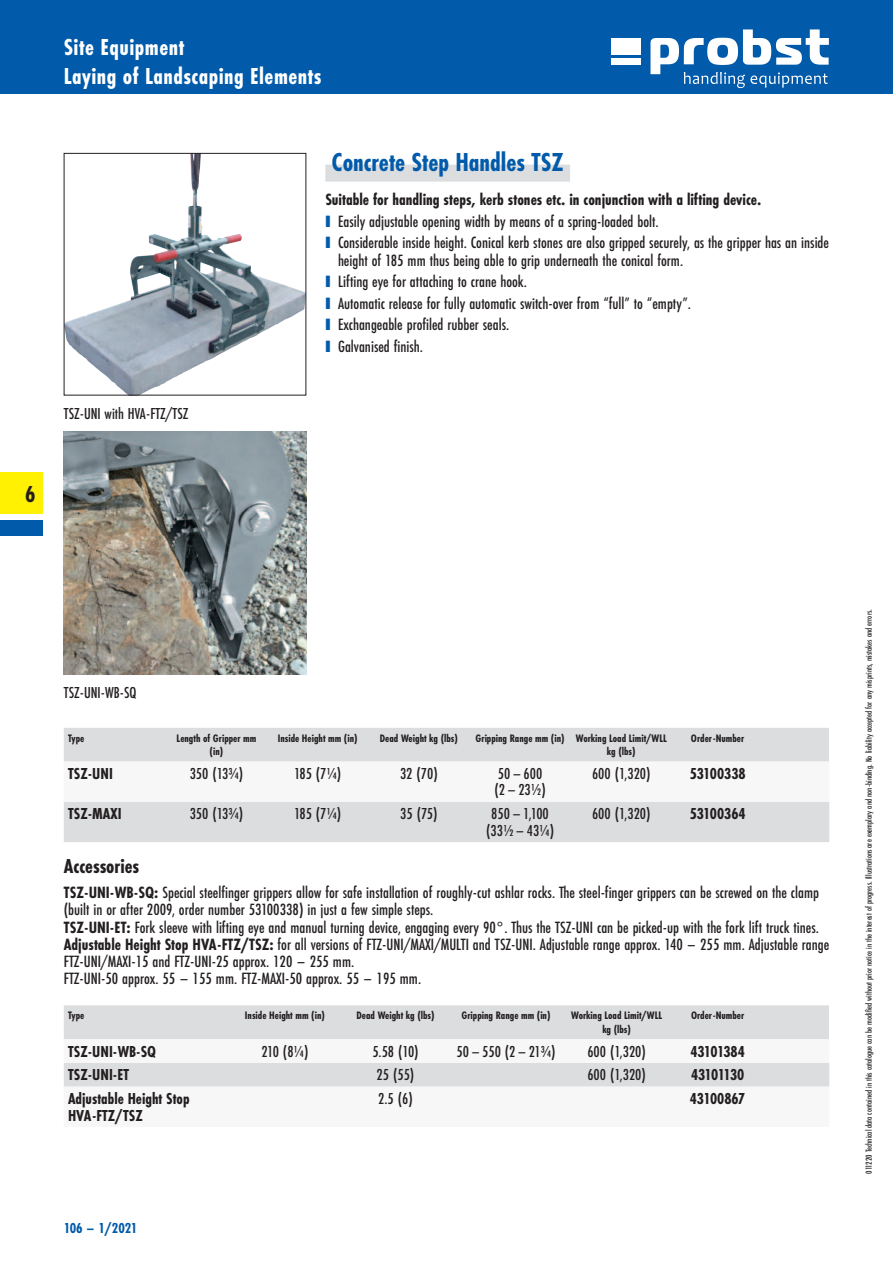
<style>
.page{position:relative;width:893px;height:1263px;background:#fff}
.page>*{position:absolute;margin:0;border:0;box-sizing:border-box;transform-origin:0 0}
.t1{font:700 27px "Futura PT Cond";color:#015aaa}
.t2{font:700 24px/28.5px "Futura PT Cond";letter-spacing:.02em;color:#fff}
.t3{font:700 24px "Futura PT Cond";color:#231f20}
.t4{font:700 21px "Futura PT Cond";color:#231f20}
.t5{font:500 16.95px/17.2px "Futura PT Cond";color:#231f20}
.t6{font:700 16.95px "Futura PT Cond";color:#231f20}
.t7{font:500 16.5px/16.5px "Futura PT Cond";color:#231f20}
.t8{font:700 16.5px/16.5px "Futura PT Cond";color:#231f20}
.t9{font:700 16.5px "Futura PT Cond";letter-spacing:-.03em;color:#231f20}
.t10{font:700 16.5px "Futura PT Cond";letter-spacing:-.04em;color:#231f20}
.t11{font:700 15px "Futura PT Cond";color:#015aaa}
.t12{font:700 11.25px/13.5px "Futura PT Cond";color:#231f20;text-align:center}
.t13{font:500 9px "Futura PT Cond";color:#231f20}
.s1{font-family:"Arial";font-weight:400;font-size:24.6px;color:#015aaa}
.s2{font-weight:700}
</style>
<div class="page">
<div style="left:0;top:0;width:893px;height:94px;background:#015aaa"></div>
<div style="left:611px;top:38px;width:29px;height:17px;background:#fff"></div>
<div style="left:611px;top:58px;width:29px;height:7px;background:#fff"></div>
<svg style="left:650px;top:29px;width:179px;height:59px"></svg>
<div style="left:0;top:472px;width:43px;height:42px;background:#fff101"></div>
<div style="left:0;top:520px;width:43px;height:16px;background:#015aaa"></div>
<img style="left:66px;top:155px;width:238px;height:238px">
<img style="left:64px;top:432px;width:242px;height:242px">
<div style="left:325px;top:165px;width:245px;height:17px;background:#dcdddf"></div>
<div style="left:64px;top:728px;width:765px;height:114px;background:#dcdddf"></div>
<svg style="left:64px;top:762px;width:765px;height:40px"></svg>
<div style="left:64px;top:1005px;width:765px;height:34px;background:#dcdddf"></div>
<div style="left:64px;top:1063px;width:765px;height:24px;background:#dcdddf"></div>
<h2 class="t3" style="left:25px;top:482px;width:12px">6</h2>
<h2 class="t2" style="left:64px;top:34px;width:259px">Site Equipment<br>Laying of Landscaping Elements</h2>
<p class="t7" style="left:64px;top:406px;width:126px">TSZ-UNI with HVA-FTZ/TSZ</p>
<h1 class="t1" style="left:332px;top:149px;width:234px">Concrete Step Handles TSZ</h1>
<p class="t6" style="left:325px;top:191px;width:437px">Suitable for handling steps, kerb stones etc. in conjunction with a lifting device.</p>
<p class="t5" style="left:325px;top:213px;width:335px"><span class="s1">■</span> Easily adjustable opening width by means of a spring-loaded bolt.</p>
<p class="t5" style="left:338px;top:235px;width:492px;text-indent:-13px"><span class="s1">■</span> Considerable inside height. Conical kerb stones are also gripped securely, as the gripper has an inside height of 185 mm thus being able to grip underneath the conical form.</p>
<p class="t5" style="left:325px;top:274px;width:203px"><span class="s1">■</span> Lifting eye for attaching to crane hook.</p>
<p class="t5" style="left:325px;top:295px;width:367px"><span class="s1">■</span> Automatic release for fully automatic switch-over from “full” to “empty”.</p>
<p class="t5" style="left:325px;top:317px;width:185px"><span class="s1">■</span> Exchangeable profiled rubber seals.</p>
<p class="t5" style="left:325px;top:338px;width:99px"><span class="s1">■</span> Galvanised finish.</p>
<p class="t7" style="left:64px;top:685px;width:74px">TSZ- UNI- WB- SQ</p>
<p class="t12" style="left:68px;top:732px;width:18px">Type</p>
<p class="t12" style="left:177px;top:732px;width:81px">Length of Gripper mm (in)</p>
<p class="t12" style="left:278px;top:732px;width:81px">Inside Height mm (in)</p>
<p class="t12" style="left:380px;top:732px;width:80px">Dead Weight kg (lbs)</p>
<p class="t12" style="left:607px;top:732px;width:61px;text-align:left;text-indent:-131px">Gripping Range mm (in) Working Load Limit/WLL kg (lbs)</p>
<p class="t12" style="left:691px;top:732px;width:55px">Order- Number</p>
<p class="t8" style="left:68px;top:766px;width:46px">TSZ- UNI</p>
<p class="t7" style="left:190px;top:766px;width:55px">350 (13¾)</p>
<p class="t7" style="left:294px;top:766px;width:49px">185 (7¼)</p>
<p class="t7" style="left:400px;top:766px;width:39px">32 (70)</p>
<p class="t7" style="left:494px;top:766px;width:53px">50 – 600 (2 – 23½)</p>
<p class="t7" style="left:592px;top:766px;width:60px">600 (1,320)</p>
<p class="t8" style="left:690px;top:766px;width:57px">53100338</p>
<p class="t8" style="left:68px;top:806px;width:55px">TSZ- MAXI</p>
<p class="t7" style="left:190px;top:806px;width:55px">350 (13¾)</p>
<p class="t7" style="left:294px;top:806px;width:49px">185 (7¼)</p>
<p class="t7" style="left:400px;top:806px;width:39px">35 (75)</p>
<p class="t7" style="left:486px;top:806px;width:69px;text-align:center">850 – 1,100 (33½ – 43¼)</p>
<p class="t7" style="left:592px;top:806px;width:60px">600 (1,320)</p>
<p class="t8" style="left:690px;top:806px;width:57px">53100364</p>
<p class="t4" style="left:64px;top:856px;width:77px">Accessories</p>
<p class="t5" style="left:64px;top:884px;width:767px"><span class="s2">TSZ- UNI- WB- SQ:</span> Special steelfinger grippers allow for safe installation of roughly-cut ashlar rocks. The steel-finger grippers can be screwed on the clamp (built in or after 2009, order number 53100338) in just a few simple steps.<br><span class="s2">TSZ- UNI- ET:</span> Fork sleeve with lifting eye and manual turning device, engaging every 90°. Thus the TSZ-UNI can be picked-up with the fork lift truck tines.<br><span class="s2">Adjustable Height Stop HVA- FTZ/TSZ:</span> for all versions of FTZ-UNI/MAXI/MULTI and TSZ-UNI. Adjustable range approx. 140 – 255 mm. Adjustable range FTZ-UNI/MAXI-15 and FTZ-UNI-25 approx. 120 – 255 mm.<br>FTZ-UNI-50 approx. 55 – 155 mm. FTZ-MAXI-50 approx. 55 – 195 mm.</p>
<p class="t12" style="left:68px;top:1009px;width:18px">Type</p>
<p class="t12" style="left:245px;top:1009px;width:81px">Inside Height mm (in)</p>
<p class="t12" style="left:356px;top:1009px;width:80px">Dead Weight kg (lbs)</p>
<p class="t12" style="left:462px;top:1009px;width:90px">Gripping Range mm (in)</p>
<p class="t12" style="left:571px;top:1009px;width:93px">Working Load Limit/WLL kg (lbs)</p>
<p class="t12" style="left:691px;top:1009px;width:55px">Order- Number</p>
<p class="t8" style="left:68px;top:1043px;width:90px">TSZ- UNI- WB- SQ</p>
<p class="t7" style="left:261px;top:1043px;width:48px">210 (8¼)</p>
<p class="t7" style="left:372px;top:1043px;width:48px">5.58 (10)</p>
<p class="t7" style="left:456px;top:1043px;width:101px">50 – 550 (2 – 21¾)</p>
<p class="t7" style="left:587px;top:1043px;width:60px">600 (1,320)</p>
<p class="t9" style="left:690px;top:1043px;width:56px">43101384</p>
<p class="t8" style="left:68px;top:1067px;width:63px">TSZ- UNI- ET</p>
<p class="t7" style="left:377px;top:1067px;width:39px">25 (55)</p>
<p class="t7" style="left:587px;top:1067px;width:60px">600 (1,320)</p>
<p class="t10" style="left:691px;top:1067px;width:55px">43101130</p>
<p class="t8" style="left:68px;top:1091px;width:123px">Adjustable Height Stop<br>HVA- FTZ/ TSZ</p>
<p class="t7" style="left:378px;top:1091px;width:36px">2.5 (6)</p>
<p class="t8" style="left:690px;top:1091px;width:57px">43100867</p>
<p class="t11" style="left:64px;top:1221px;width:75px">106 – 1/2021</p>
<p class="t13" style="left:864px;top:1174px;width:566px;rotate:-90deg">011220 Technical data contained in this catalogue can be modified without prior notice in the interest of progress. Illustrations are exemplary and non- binding. No liability accepted for any misprints, mistakes and errors.</p>
</div>
